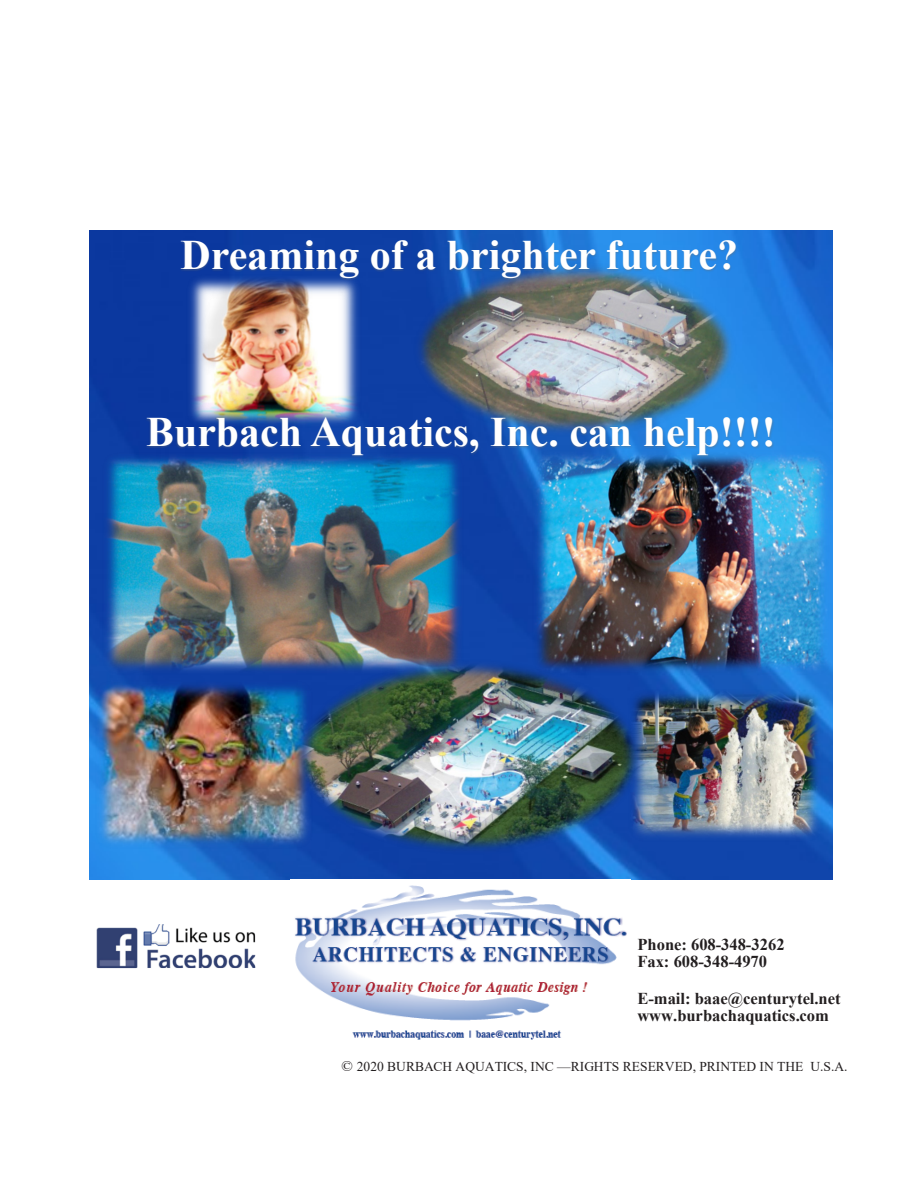
<style>
.page{position:relative;width:918px;height:1188px;background:#fff}
.page>*{position:absolute;margin:0;border:0;box-sizing:border-box;transform-origin:0 0}
.t1{font:700 42px "Times New Roman";color:#fff}
.t2{font:700 16.5px/17.1px "Times New Roman";color:#231f20}
.t3{font:13.5px "Times New Roman";color:#231f20}
.s1{font-size:15px}
</style>
<div class="page">
<img style="left:90px;top:230px;width:742px;height:650px">
<img style="left:185px;top:306px;width:178px;height:89px">
<img style="left:532px;top:449px;width:301px;height:226px">
<img style="left:295px;top:885px;width:332px;height:155px">
<img style="left:97px;top:925px;width:157px;height:42px">
<div style="left:93px;top:921px;width:165px;height:50px;border:3px solid #fff"></div>
<img style="left:412px;top:306px;width:325px;height:89px">
<img style="left:154px;top:230px;width:558px;height:76px">
<img style="left:712px;top:230px;width:75px;height:76px">
<img style="left:120px;top:395px;width:630px;height:88px">
<img style="left:750px;top:395px;width:75px;height:88px">
<img style="left:94px;top:680px;width:201px;height:170px">
<img style="left:101px;top:452px;width:363px;height:224px">
<img style="left:295px;top:658px;width:349px;height:197px">
<img style="left:627px;top:689px;width:196px;height:154px">
<p class="t1" style="left:181px;top:225px;width:559px">Dreaming of a brighter future?</p>
<p class="t1" style="left:146px;top:402px;width:631px">Burbach Aquatics, Inc. can help!!!!</p>
<p class="t2" style="left:637px;top:935px;width:149px">Phone: 608-348-3262<br>Fax: 608-348-4970</p>
<p class="t2" style="left:637px;top:990px;width:205px">E-mail: baae@centurytel.net www.burbachaquatics.com</p>
<p class="t3" style="left:342px;top:1057px;width:507px"><span class="s1">©</span> 2020 BURBACH AQUATICS, INC —RIGHTS RESERVED, PRINTED IN THE U.S.A.</p>
</div>
